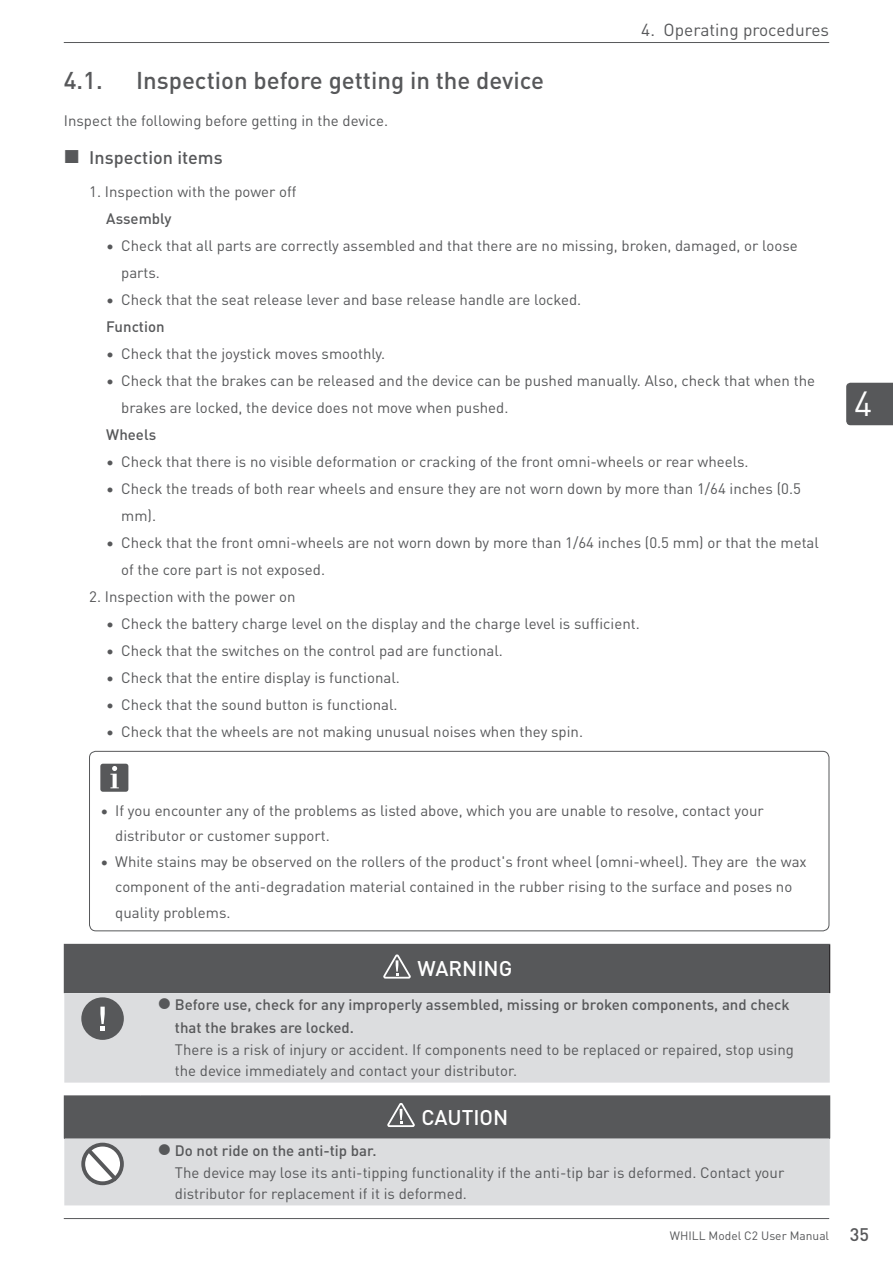
<style>
.page{position:relative;width:893px;height:1263px;background:#fff}
.page>*{position:absolute;margin:0;border:0;box-sizing:border-box;transform-origin:0 0}
.t1{font:34.5px "DIN Pro";color:#fff}
.t2{font:500 24px "DIN Pro";color:#57585a}
.Table_Title{font:500 21px "DIN Pro";color:#fff}
.t3{font:500 18px "DIN Pro";color:#57585a}
.t4{font:17.25px "DIN Pro";color:#57585a}
.Warning_Text{font:15px/27px "DIN Pro";color:#57585a}
.Heading_small_ind10{font:500 15px/22.5px "DIN Pro";color:#57585a}
.Body_Text_Indent_6{font:15px "DIN Pro";color:#57585a}
.Body_Text{font:15px "DIN Pro";color:#57585a}
.t5{font:12px "DIN Pro";color:#57585a}
.s1{font-weight:500;font-size:18px}
</style>
<div class="page">
<hr style="left:64px;top:1218px;width:765px;height:1px;background:#57585a">
<hr style="left:64px;top:42px;width:765px;height:1px;background:#57585a">
<div style="left:846px;top:383px;width:47px;height:42px;background:#57585a"></div>
<div style="left:100px;top:764px;width:28px;height:28px;background:#57585a;border-radius:3px"></div>
<svg style="left:110px;top:766px;width:9px;height:22px"></svg>
<div style="left:89px;top:751px;width:740px;height:180px;border:1px solid #57585a;border-radius:6px"></div>
<div style="left:64px;top:944px;width:766px;height:49px;background:#57585a"></div>
<div style="left:64px;top:993px;width:766px;height:89px;background:#dcdddf"></div>
<hr style="left:829px;top:945px;width:1px;height:48px;background:#231f20">
<svg style="left:383px;top:954px;width:28px;height:25px"></svg>
<div style="left:81px;top:997px;width:43px;height:43px;background:#57585a;border-radius:50%"></div>
<svg style="left:100px;top:1007px;width:5px;height:23px"></svg>
<div style="left:64px;top:1096px;width:766px;height:42px;background:#57585a"></div>
<div style="left:64px;top:1138px;width:766px;height:67px;background:#dcdddf"></div>
<hr style="left:64px;top:1095px;width:77px;height:1px;background:#57585a">
<hr style="left:141px;top:1095px;width:689px;height:1px;background:#57585a">
<svg style="left:387px;top:1103px;width:28px;height:24px"></svg>
<svg style="left:81px;top:1143px;width:43px;height:42px"></svg>
<svg style="left:159px;top:998px;width:11px;height:11px"></svg>
<svg style="left:159px;top:1144px;width:11px;height:11px"></svg>
<p class="t4" style="left:641px;top:17px;width:189px">4. Operating procedures</p>
<p class="t2" style="left:64px;top:61px;width:40px">4.1.</p>
<p class="t2" style="left:136px;top:61px;width:410px">Inspection before getting in the device</p>
<p class="Body_Text" style="left:64px;top:109px;width:326px">Inspect the following before getting in the device.</p>
<p class="t3" style="left:89px;top:144px;width:135px">Inspection items</p>
<p class="Body_Text_Indent_6" style="left:89px;top:180px;width:209px">1. Inspection with the power off</p>
<p class="Heading_small_ind10" style="left:106px;top:206px;width:67px">Assembly</p>
<p class="Warning_Text" style="left:121px;top:231px;width:678px;text-indent:-15px">• Check that all parts are correctly assembled and that there are no missing, broken, damaged, or loose parts.</p>
<p class="Warning_Text" style="left:106px;top:285px;width:476px">• Check that the seat release lever and base release handle are locked.</p>
<p class="Heading_small_ind10" style="left:106px;top:314px;width:60px">Function</p>
<p class="Warning_Text" style="left:106px;top:339px;width:280px">• Check that the joystick moves smoothly.</p>
<p class="Warning_Text" style="left:121px;top:366px;width:695px;text-indent:-15px">• Check that the brakes can be released and the device can be pushed manually. Also, check that when the brakes are locked, the device does not move when pushed.</p>
<p class="Heading_small_ind10" style="left:106px;top:422px;width:51px">Wheels</p>
<p class="Warning_Text" style="left:106px;top:447px;width:644px">• Check that there is no visible deformation or cracking of the front omni-wheels or rear wheels.</p>
<p class="Warning_Text" style="left:121px;top:474px;width:681px;text-indent:-15px">• Check the treads of both rear wheels and ensure they are not worn down by more than 1/64 inches (0.5 mm).</p>
<p class="Warning_Text" style="left:121px;top:528px;width:699px;text-indent:-15px">• Check that the front omni-wheels are not worn down by more than 1/64 inches (0.5 mm) or that the metal of the core part is not exposed.</p>
<p class="Body_Text_Indent_6" style="left:89px;top:585px;width:208px">2. Inspection with the power on</p>
<p class="Warning_Text" style="left:106px;top:609px;width:535px">• Check the battery charge level on the display and the charge level is sufficient.</p>
<p class="Warning_Text" style="left:106px;top:636px;width:398px">• Check that the switches on the control pad are functional.</p>
<p class="Warning_Text" style="left:106px;top:663px;width:295px">• Check that the entire display is functional.</p>
<p class="Warning_Text" style="left:106px;top:690px;width:293px">• Check that the sound button is functional.</p>
<p class="Warning_Text" style="left:106px;top:717px;width:478px">• Check that the wheels are not making unusual noises when they spin.</p>
<p class="Warning_Text" style="left:115px;top:797px;width:650px;line-height:25.5px;text-indent:-15px">• If you encounter any of the problems as listed above, which you are unable to resolve, contact your distributor or customer support.</p>
<p class="Warning_Text" style="left:115px;top:848px;width:693px;line-height:25.5px;text-indent:-15px">• White stains may be observed on the rollers of the product's front wheel (omni-wheel). They are the wax component of the anti-degradation material contained in the rubber rising to the surface and poses no quality problems.</p>
<p class="Table_Title" style="left:417px;top:952px;width:96px">WARNING</p>
<p class="Heading_small_ind10" style="left:175px;top:992px;width:616px">Before use, check for any improperly assembled, missing or broken components, and check that the brakes are locked.</p>
<p class="Warning_Text" style="left:175px;top:1038px;width:621px;line-height:21px">There is a risk of injury or accident. If components need to be replaced or repaired, stop using the device immediately and contact your distributor.</p>
<p class="Table_Title" style="left:421px;top:1101px;width:88px">CAUTION</p>
<p class="Heading_small_ind10" style="left:175px;top:1138px;width:203px">Do not ride on the anti-tip bar.</p>
<p class="Warning_Text" style="left:175px;top:1161px;width:611px;line-height:21px">The device may lose its anti-tipping functionality if the anti-tip bar is deformed. Contact your distributor for replacement if it is deformed.</p>
<h1 class="t1" style="left:854px;top:377px;width:20px">4</h1>
<p class="t5" style="left:670px;top:1226px;width:201px">WHILL Model C2 User Manual <span class="s1">35</span></p>
</div>
